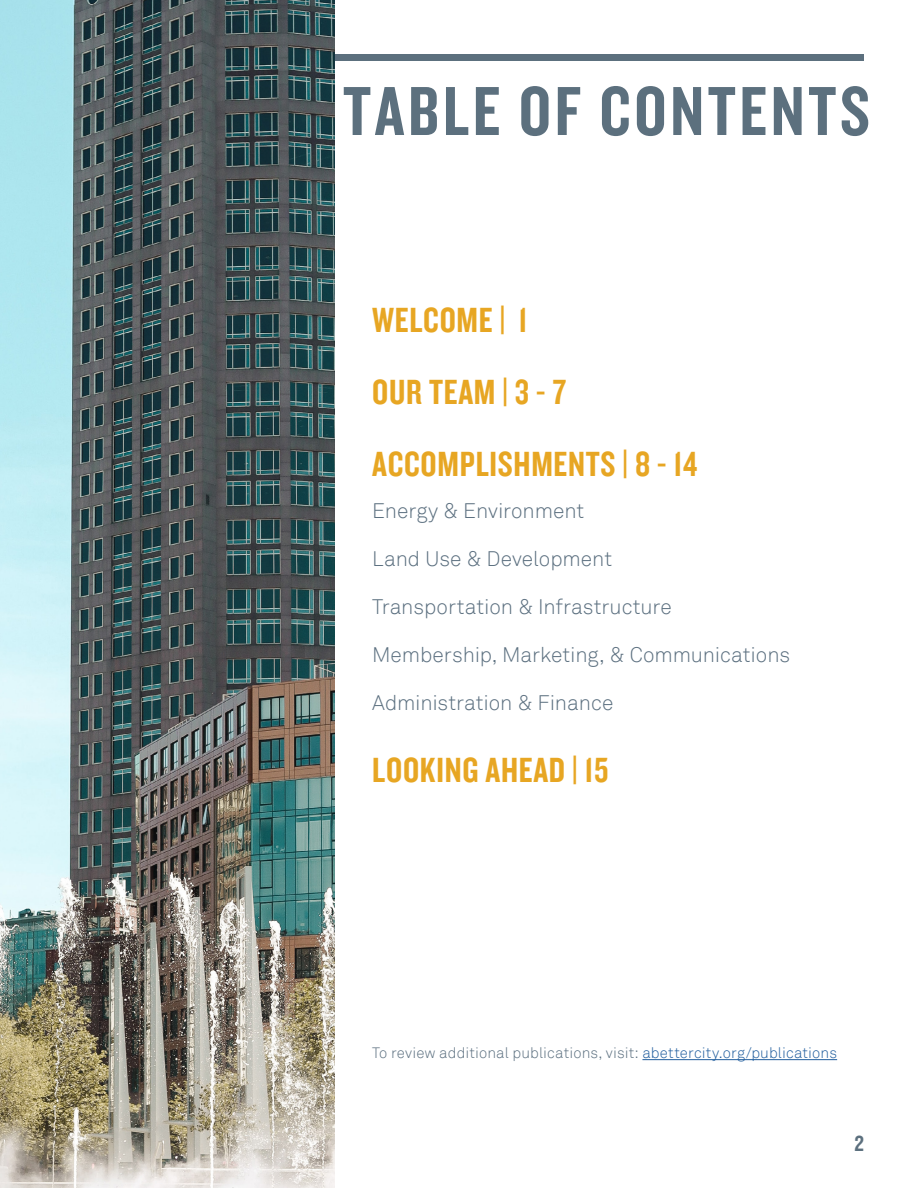
<style>
.page{position:relative;width:918px;height:1188px;background:#fff}
.page>*{position:absolute;margin:0;border:0;box-sizing:border-box;transform-origin:0 0}
.t1{font:72px "Knockout HTF49 Liteweight";letter-spacing:.05em;color:#5c707e}
.t2{font:36px/72px "Knockout HTF49 Liteweight";letter-spacing:.02em;color:#e7a623}
.t3{font:22.5px "Knockout HTF49 Liteweight";color:#5c707e;scale:1.07 1}
.t4{font:300 21px "Akkurat";letter-spacing:-.005em;color:#5c7080}
.t5{font:300 15px "Akkurat";letter-spacing:.005em;color:#5c7080}
.s1{color:#215e9e}
</style>
<div class="page">
<div style="left:0;top:54px;width:864px;height:6px;background:#5c707e"></div>
<hr style="left:642px;top:1059px;width:195px;height:1px;background:#215e9e">
<img style="left:0;top:0;width:335px;height:1188px">
<h1 class="t1" style="left:343px;top:77px;width:528px">TABLE OF CONTENTS</h1>
<h2 class="t2" style="left:372px;top:286px;width:327px">WELCOME | 1<br>OUR TEAM | 3 - 7<br>ACCOMPLISHMENTS | 8 - 14</h2>
<p class="t4" style="left:372px;top:499px;width:214px">Energy &amp; Environment</p>
<p class="t4" style="left:372px;top:547px;width:241px">Land Use &amp; Development</p>
<p class="t4" style="left:372px;top:595px;width:301px">Transportation &amp; Infrastructure</p>
<p class="t4" style="left:372px;top:643px;width:420px">Membership, Marketing, &amp; Communications</p>
<p class="t4" style="left:372px;top:691px;width:243px">Administration &amp; Finance</p>
<h2 class="t2" style="left:372px;top:736px;width:238px">LOOKING AHEAD | 15</h2>
<p class="t5" style="left:372px;top:1044px;width:466px">To review additional publications, visit: <span class="s1">abettercity.org/publications</span></p>
<p class="t3" style="left:854px;top:1133px;width:10px">2</p>
</div>
